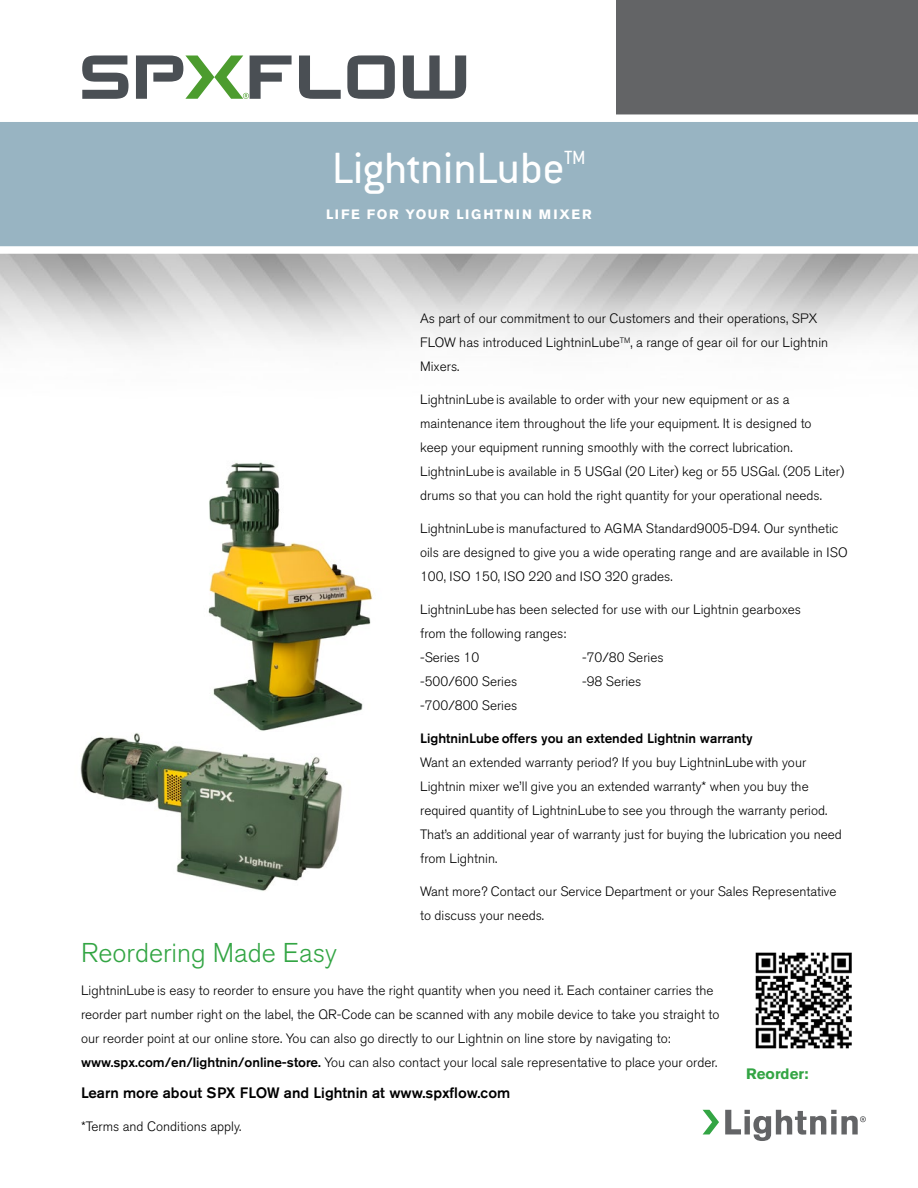
<style>
.page{position:relative;width:918px;height:1188px;background:#fff}
.page>*{position:absolute;margin:0;border:0;box-sizing:border-box;transform-origin:0 0}
.Front_Cover_Page_Hea{font:48px "Conduit ITC Std";color:#fff}
.Body_Copy_Headline{font:300 27px "Akzidenz Grotesk BE";color:#33a544}
.Front_Cover_Page_Hea-2{font:21px "Conduit ITC Std";color:#fff}
.t1{font:500 15px "Akzidenz Grotesk BE";color:#000}
.Body_Copy_Headline-2{font:700 15px "Akzidenz Grotesk BE";color:#33a544}
.Bullet_Copy{font:300 13.5px/24px "Akzidenz Grotesk BE";color:#000}
.Bullet_Copy-2{font:500 13.5px "Akzidenz Grotesk BE";color:#000}
.Front_Cover_Page_Sub{font:700 13.5px "Akzidenz Grotesk BE";letter-spacing:.13em;color:#fff}
.s1{font-weight:500}
</style>
<div class="page">
<svg style="left:703px;top:1110px;width:16px;height:24px"></svg>
<svg style="left:725px;top:1110px;width:141px;height:31px"></svg>
<div style="left:617px;top:0;width:301px;height:120px;background:#636466"></div>
<div style="left:0;top:117px;width:918px;height:132px;background:#98b4c2"></div>
<div style="left:0;top:114px;width:918px;height:8px;background:#fff"></div>
<div style="left:0;top:246px;width:918px;height:8px;background:#fff"></div>
<img style="left:208px;top:460px;width:165px;height:271px">
<img style="left:80px;top:733px;width:263px;height:158px">
<img style="left:755px;top:952px;width:97px;height:97px">
<svg style="left:82px;top:55px;width:47px;height:44px"></svg>
<svg style="left:347px;top:55px;width:48px;height:44px"></svg>
<svg style="left:299px;top:56px;width:42px;height:43px"></svg>
<svg style="left:403px;top:55px;width:63px;height:44px"></svg>
<svg style="left:136px;top:55px;width:156px;height:44px"></svg>
<p class="Front_Cover_Page_Hea" style="left:332px;top:141px;width:234px">LightninLube</p>
<p class="Front_Cover_Page_Hea-2" style="left:565px;top:145px;width:23px">TM</p>
<p class="Front_Cover_Page_Sub" style="left:326px;top:206px;width:267px">LIFE FOR YOUR LIGHTNIN MIXER</p>
<p class="Bullet_Copy" style="left:420px;top:307px;width:410px">As part of our commitment to our Customers and their operations, SPX<br>FLOW has introduced LightninLube<sup>TM</sup>, a range of gear oil for our Lightnin<br>Mixers.</p>
<p class="Bullet_Copy" style="left:420px;top:388px;width:426px">LightninLube is available to order with your new equipment or as a maintenance item throughout the life your equipment. It is designed to<br>keep your equipment running smoothly with the correct lubrication.<br>LightninLube is available in 5 USGal (20 Liter) keg or 55 USGal. (205 Liter) drums so that you can hold the right quantity for your operational needs.</p>
<p class="Bullet_Copy" style="left:420px;top:517px;width:429px">LightninLube is manufactured to AGMA Standard9005-D94. Our synthetic oils are designed to give you a wide operating range and are available in ISO<br>100, ISO 150, ISO 220 and ISO 320 grades.</p>
<p class="Bullet_Copy" style="left:420px;top:598px;width:382px">LightninLube has been selected for use with our Lightnin gearboxes from the following ranges:</p>
<p class="Bullet_Copy" style="left:420px;top:646px;width:61px">-Series 10</p>
<p class="Bullet_Copy" style="left:582px;top:646px;width:83px">-70/80 Series</p>
<p class="Bullet_Copy" style="left:420px;top:670px;width:99px">-500/600 Series</p>
<p class="Bullet_Copy" style="left:582px;top:670px;width:61px">-98 Series</p>
<p class="Bullet_Copy" style="left:420px;top:694px;width:99px">-700/800 Series</p>
<p class="Bullet_Copy-2" style="left:420px;top:730px;width:334px">LightninLube offers you an extended Lightnin warranty</p>
<p class="Bullet_Copy" style="left:420px;top:751px;width:423px">Want an extended warranty period? If you buy LightninLubewith your Lightnin mixer we’ll give you an extended warranty* when you buy the required quantity of LightninLube to see you through the warranty period.<br>That’s an additional year of warranty just for buying the lubrication you need from Lightnin.</p>
<p class="Bullet_Copy" style="left:420px;top:880px;width:418px">Want more? Contact our Service Department or your Sales Representative to discuss your needs.</p>
<p class="Body_Copy_Headline" style="left:81px;top:938px;width:257px">Reordering Made Easy</p>
<p class="Bullet_Copy" style="left:81px;top:979px;width:640px">LightninLube is easy to reorder to ensure you have the right quantity when you need it. Each container carries the reorder part number right on the label, the QR-Code can be scanned with any mobile device to take you straight to our reorder point at our online store. You can also go directly to our Lightnin on line store by navigating to: <span class="s1">www.spx.com/en/lightnin/online-store.</span> You can also contact your local sale representative to place your order.</p>
<p class="t1" style="left:81px;top:1083px;width:431px">Learn more about SPX FLOW and Lightnin at www.spxflow.com</p>
<p class="Bullet_Copy" style="left:81px;top:1115px;width:162px">*Terms and Conditions apply.</p>
<p class="Body_Copy_Headline-2" style="left:746px;top:1065px;width:64px">Reorder:</p>
</div>
